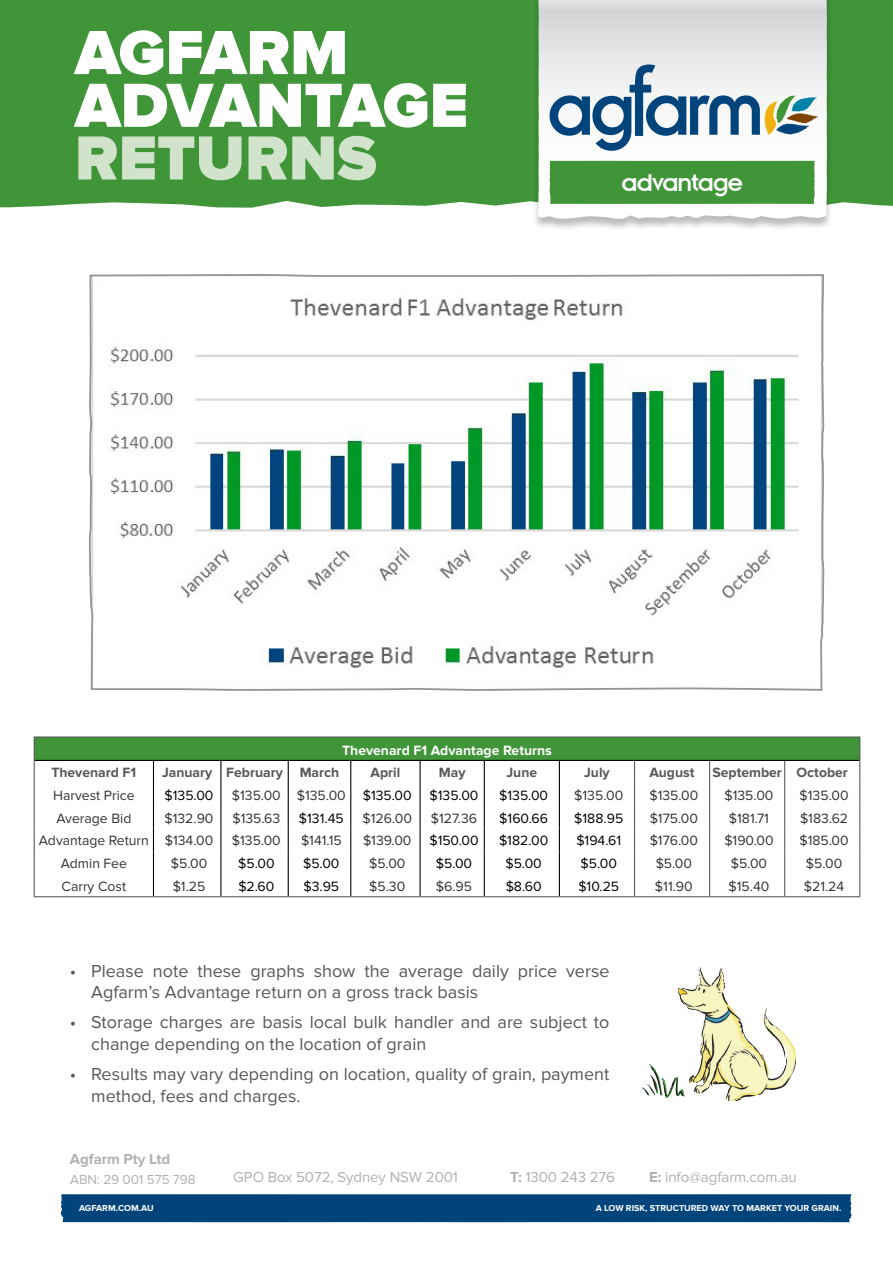
<style>
.page{position:relative;width:893px;height:1263px;background:#fff}
.page>*{position:absolute;margin:0;border:0;box-sizing:border-box;transform-origin:0 0}
.t1{font:900 64.5px/52.7px "Proxima Nova";color:#fff}
.t2{font:900 64.5px "Proxima Nova";color:#d2e3cc}
.t3{font:26.85px "Insignia";letter-spacing:-.05em;color:#fff}
.t4{font:18px/21.6px "Proxima Nova";color:#57585a}
.t5{font:15px "Proxima Nova";letter-spacing:-.005em;color:#b0b1b5}
.t6{font:700 15px "Proxima Nova";letter-spacing:-.005em;color:#b0b1b5}
.t7{font:13.95px "Proxima Nova";color:#333}
.t8{font:13.95px "Proxima Nova";color:#000}
.t9{font:700 13.95px "Proxima Nova";color:#57585a}
.t10{font:700 13.95px "Proxima Nova";color:#fff}
.t11{font:13.5px "Proxima Nova";letter-spacing:-.005em;color:#b0b1b5}
.t12{font:700 9px "Proxima Nova";color:#fff}
.s1{font-weight:700}
</style>
<div class="page">
<div style="left:0;top:0;width:893px;height:208px;background:#3f9537"></div>
<div style="left:532px;top:0;width:301px;height:231px;background:#231f20;opacity:.3"></div>
<svg style="left:538px;top:0;width:289px;height:219px"></svg>
<div style="left:549px;top:161px;width:266px;height:43px;background:#3f9537"></div>
<svg style="left:550px;top:64px;width:268px;height:87px"></svg>
<div style="left:60px;top:1194px;width:792px;height:28px;background:#00447b"></div>
<svg style="left:88px;top:274px;width:737px;height:417px"></svg>
<img style="left:642px;top:967px;width:155px;height:135px">
<div style="left:34px;top:737px;width:826px;height:23px;background:#3f9537"></div>
<hr style="left:35px;top:760px;width:118px;height:1px;background:#000">
<hr style="left:153px;top:760px;width:68px;height:1px;background:#000">
<hr style="left:221px;top:760px;width:67px;height:1px;background:#000">
<hr style="left:288px;top:760px;width:63px;height:1px;background:#000">
<hr style="left:351px;top:760px;width:69px;height:1px;background:#000">
<hr style="left:420px;top:760px;width:64px;height:1px;background:#000">
<hr style="left:484px;top:760px;width:75px;height:1px;background:#000">
<hr style="left:559px;top:760px;width:75px;height:1px;background:#000">
<hr style="left:634px;top:760px;width:76px;height:1px;background:#000">
<hr style="left:710px;top:760px;width:75px;height:1px;background:#000">
<hr style="left:785px;top:760px;width:74px;height:1px;background:#000">
<svg style="left:153px;top:761px;width:1px;height:135px"></svg>
<svg style="left:220px;top:761px;width:1px;height:135px"></svg>
<svg style="left:288px;top:761px;width:1px;height:135px"></svg>
<svg style="left:350px;top:761px;width:1px;height:135px"></svg>
<svg style="left:420px;top:761px;width:1px;height:135px"></svg>
<svg style="left:484px;top:761px;width:1px;height:135px"></svg>
<svg style="left:559px;top:761px;width:1px;height:135px"></svg>
<hr style="left:34px;top:736px;width:119px;height:1px;background:#57585a">
<hr style="left:153px;top:736px;width:68px;height:1px;background:#57585a">
<hr style="left:221px;top:736px;width:67px;height:1px;background:#57585a">
<hr style="left:288px;top:736px;width:63px;height:1px;background:#57585a">
<hr style="left:351px;top:736px;width:69px;height:1px;background:#57585a">
<hr style="left:420px;top:736px;width:64px;height:1px;background:#57585a">
<hr style="left:484px;top:736px;width:75px;height:1px;background:#57585a">
<hr style="left:559px;top:736px;width:75px;height:1px;background:#57585a">
<hr style="left:634px;top:736px;width:76px;height:1px;background:#57585a">
<hr style="left:710px;top:736px;width:75px;height:1px;background:#57585a">
<hr style="left:785px;top:736px;width:75px;height:1px;background:#57585a">
<svg style="left:34px;top:737px;width:1px;height:159px"></svg>
<svg style="left:634px;top:761px;width:1px;height:135px"></svg>
<svg style="left:709px;top:761px;width:1px;height:135px"></svg>
<svg style="left:784px;top:761px;width:1px;height:135px"></svg>
<svg style="left:859px;top:737px;width:1px;height:159px"></svg>
<hr style="left:34px;top:896px;width:119px;height:1px;background:#57585a">
<hr style="left:153px;top:896px;width:68px;height:1px;background:#57585a">
<hr style="left:221px;top:896px;width:67px;height:1px;background:#57585a">
<hr style="left:288px;top:896px;width:63px;height:1px;background:#57585a">
<hr style="left:351px;top:896px;width:69px;height:1px;background:#57585a">
<hr style="left:420px;top:896px;width:64px;height:1px;background:#57585a">
<hr style="left:484px;top:896px;width:75px;height:1px;background:#57585a">
<hr style="left:559px;top:896px;width:75px;height:1px;background:#57585a">
<hr style="left:634px;top:896px;width:76px;height:1px;background:#57585a">
<hr style="left:710px;top:896px;width:75px;height:1px;background:#57585a">
<hr style="left:785px;top:896px;width:75px;height:1px;background:#57585a">
<h1 class="t1" style="left:75px;top:28px;width:395px">AGFARM<br>ADVANTAGE</h1>
<h1 class="t2" style="left:75px;top:121px;width:303px">RETURNS</h1>
<h2 class="t3" style="left:621px;top:168px;width:124px">advantage</h2>
<p class="t10" style="left:342px;top:742px;width:211px">Thevenard F1 Advantage Returns</p>
<p class="t9" style="left:51px;top:765px;width:87px">Thevenard F1</p>
<p class="t9" style="left:162px;top:765px;width:52px">January</p>
<p class="t9" style="left:226px;top:765px;width:58px">February</p>
<p class="t9" style="left:300px;top:765px;width:41px">March</p>
<p class="t9" style="left:371px;top:765px;width:31px">April</p>
<p class="t9" style="left:439px;top:765px;width:28px">May</p>
<p class="t9" style="left:506px;top:765px;width:32px">June</p>
<p class="t9" style="left:584px;top:765px;width:27px">July</p>
<p class="t9" style="left:649px;top:765px;width:47px">August</p>
<p class="t9" style="left:712px;top:765px;width:71px">September</p>
<p class="t9" style="left:797px;top:765px;width:53px">October</p>
<p class="t7" style="left:53px;top:787px;width:83px">Harvest Price</p>
<p class="t8" style="left:165px;top:787px;width:50px">$135.00</p>
<p class="t7" style="left:232px;top:787px;width:50px">$135.00</p>
<p class="t7" style="left:297px;top:787px;width:50px">$135.00</p>
<p class="t8" style="left:363px;top:787px;width:50px">$135.00</p>
<p class="t8" style="left:430px;top:787px;width:50px">$135.00</p>
<p class="t8" style="left:499px;top:787px;width:50px">$135.00</p>
<p class="t7" style="left:574px;top:787px;width:50px">$135.00</p>
<p class="t7" style="left:649px;top:787px;width:50px">$135.00</p>
<p class="t7" style="left:724px;top:787px;width:50px">$135.00</p>
<p class="t7" style="left:800px;top:787px;width:50px">$135.00</p>
<p class="t7" style="left:56px;top:810px;width:77px">Average Bid</p>
<p class="t7" style="left:164px;top:810px;width:51px">$132.90</p>
<p class="t7" style="left:232px;top:810px;width:49px">$135.63</p>
<p class="t8" style="left:299px;top:810px;width:46px">$131.45</p>
<p class="t7" style="left:363px;top:810px;width:51px">$126.00</p>
<p class="t7" style="left:431px;top:810px;width:48px">$127.36</p>
<p class="t8" style="left:499px;top:810px;width:50px">$160.66</p>
<p class="t8" style="left:574px;top:810px;width:50px">$188.95</p>
<p class="t7" style="left:650px;top:810px;width:50px">$175.00</p>
<p class="t7" style="left:729px;top:810px;width:42px">$181.71</p>
<p class="t7" style="left:800px;top:810px;width:50px">$183.62</p>
<p class="t7" style="left:39px;top:833px;width:112px">Advantage Return</p>
<p class="t7" style="left:165px;top:833px;width:50px">$134.00</p>
<p class="t7" style="left:232px;top:833px;width:50px">$135.00</p>
<p class="t7" style="left:301px;top:833px;width:42px">$141.15</p>
<p class="t7" style="left:363px;top:833px;width:50px">$139.00</p>
<p class="t8" style="left:429px;top:833px;width:51px">$150.00</p>
<p class="t8" style="left:499px;top:833px;width:51px">$182.00</p>
<p class="t8" style="left:576px;top:833px;width:46px">$194.61</p>
<p class="t7" style="left:650px;top:833px;width:50px">$176.00</p>
<p class="t7" style="left:724px;top:833px;width:51px">$190.00</p>
<p class="t7" style="left:799px;top:833px;width:51px">$185.00</p>
<p class="t7" style="left:61px;top:855px;width:68px">Admin Fee</p>
<p class="t7" style="left:171px;top:855px;width:38px">$5.00</p>
<p class="t8" style="left:238px;top:855px;width:38px">$5.00</p>
<p class="t8" style="left:303px;top:855px;width:38px">$5.00</p>
<p class="t7" style="left:369px;top:855px;width:38px">$5.00</p>
<p class="t8" style="left:436px;top:855px;width:38px">$5.00</p>
<p class="t8" style="left:505px;top:855px;width:38px">$5.00</p>
<p class="t8" style="left:581px;top:855px;width:38px">$5.00</p>
<p class="t7" style="left:656px;top:855px;width:38px">$5.00</p>
<p class="t7" style="left:731px;top:855px;width:38px">$5.00</p>
<p class="t7" style="left:806px;top:855px;width:38px">$5.00</p>
<p class="t7" style="left:62px;top:878px;width:66px">Carry Cost</p>
<p class="t7" style="left:173px;top:878px;width:34px">$1.25</p>
<p class="t8" style="left:238px;top:878px;width:38px">$2.60</p>
<p class="t8" style="left:303px;top:878px;width:37px">$3.95</p>
<p class="t7" style="left:369px;top:878px;width:38px">$5.30</p>
<p class="t7" style="left:436px;top:878px;width:38px">$6.95</p>
<p class="t8" style="left:506px;top:878px;width:37px">$8.60</p>
<p class="t8" style="left:578px;top:878px;width:42px">$10.25</p>
<p class="t7" style="left:655px;top:878px;width:39px">$11.90</p>
<p class="t7" style="left:729px;top:878px;width:42px">$15.40</p>
<p class="t7" style="left:804px;top:878px;width:42px">$21.24</p>
<p class="t4" style="left:91px;top:960px;width:520px;text-indent:-21px">• Please note these graphs show the average daily price verse<br>Agfarm’s Advantage return on a gross track basis</p>
<p class="t4" style="left:91px;top:1012px;width:520px;text-indent:-21px">• Storage charges are basis local bulk handler and are subject to change depending on the location of grain</p>
<p class="t4" style="left:91px;top:1063px;width:520px;text-indent:-21px">• Results may vary depending on location, quality of grain, payment method, fees and charges.</p>
<p class="t6" style="left:70px;top:1150px;width:102px">Agfarm Pty Ltd</p>
<p class="t11" style="left:70px;top:1171px;width:127px">ABN: 29 001 575 798</p>
<p class="t5" style="left:233px;top:1168px;width:226px">GPO Box 5072, Sydney NSW 2001</p>
<p class="t5" style="left:510px;top:1168px;width:107px"><span class="s1">T:</span> 1300 243 276</p>
<p class="t5" style="left:649px;top:1168px;width:149px"><span class="s1">E:</span> info@agfarm.com.au</p>
<p class="t12" style="left:79px;top:1203px;width:76px">AGFARM.COM.AU</p>
<p class="t12" style="left:596px;top:1203px;width:247px">A LOW RISK, STRUCTURED WAY TO MARKET YOUR GRAIN.</p>
</div>
